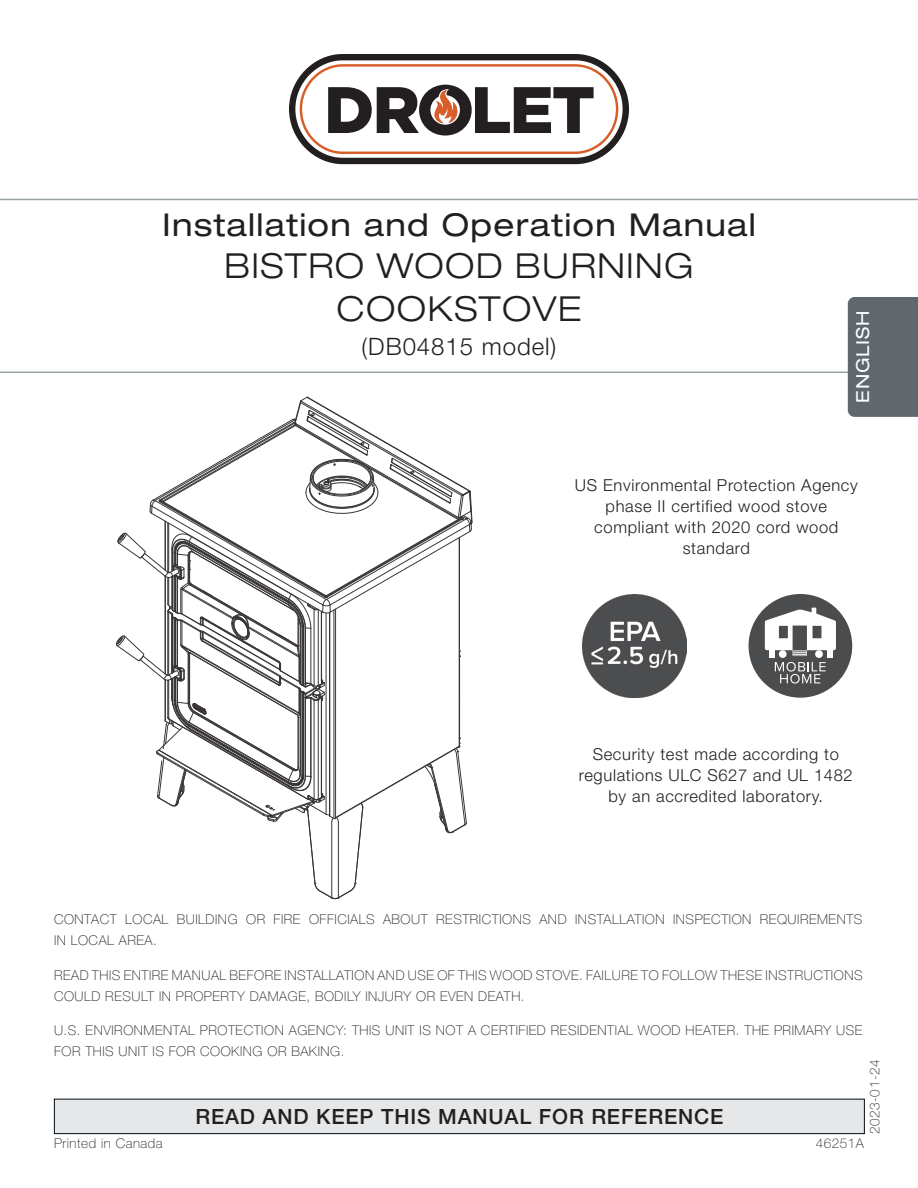
<style>
.page{position:relative;width:918px;height:1188px;background:#fff}
.page>*{position:absolute;margin:0;border:0;box-sizing:border-box;transform-origin:0 0}
.t1{font:300 expanded 34.5px/43.2px "Helvetica Neue LT Std";letter-spacing:.04em;color:#231f20;text-align:center}
.t2{font:expanded 31.5px "Helvetica Neue LT Std";letter-spacing:.04em;color:#231f20}
.t3{font:300 24px "Helvetica Neue LT Std";letter-spacing:.04em;color:#231f20}
.t4{font:500 21px "Helvetica Neue LT Std";letter-spacing:.04em;color:#231f20}
.t5{font:expanded 18px "Helvetica Neue LT Std";letter-spacing:.04em;color:#fff}
.t6{font:300 16.5px/21px "Helvetica Neue LT Std";letter-spacing:.04em;color:#231f20;text-align:center}
.t7{font:100 13.5px/21px "Helvetica Neue LT Std";letter-spacing:.04em;color:#231f20}
</style>
<div class="page">
<hr style="left:0;top:372px;width:918px;height:1px;background:#32444a">
<hr style="left:0;top:199px;width:918px;height:1px;background:#32444a">
<div style="left:848px;top:297px;width:70px;height:120px;background:#60676d"></div>
<div style="left:54px;top:1099px;width:810px;height:35px;background:#e6e7e9"></div>
<div style="left:54px;top:1099px;width:811px;height:35px;border:1px solid #020c11"></div>
<svg style="left:289px;top:54px;width:340px;height:110px"></svg>
<div style="left:749px;top:594px;width:103px;height:104px;background:#4b4c4d;border-radius:50%"></div>
<svg style="left:765px;top:608px;width:71px;height:76px"></svg>
<div style="left:815px;top:650px;width:8px;height:8px;background:#fff;border-radius:50%"></div>
<div style="left:779px;top:650px;width:8px;height:8px;background:#fff;border-radius:50%"></div>
<div style="left:769px;top:651px;width:6px;height:7px;background:#fff"></div>
<div style="left:827px;top:651px;width:6px;height:7px;background:#fff"></div>
<svg style="left:116px;top:396px;width:357px;height:503px"></svg>
<img style="left:583px;top:594px;width:103px;height:104px">
<h2 class="t2" style="left:162px;top:206px;width:595px">Installation and Operation Manual</h2>
<h1 class="t1" style="left:225px;top:243px;width:470px">BISTRO WOOD BURNING<br>COOKSTOVE</h1>
<h3 class="t3" style="left:362px;top:332px;width:196px">(DB04815 model)</h3>
<h3 class="t5" style="left:852px;top:403px;width:93px;rotate:-90deg">ENGLISH</h3>
<p class="t6" style="left:575px;top:475px;width:284px">US Environmental Protection Agency phase II certified wood stove compliant with 2020 cord wood standard</p>
<p class="t6" style="left:579px;top:744px;width:275px">Security test made according to regulations ULC S627 and UL 1482 by an accredited laboratory.</p>
<p class="t7" style="left:54px;top:909px;width:810px">CONTACT LOCAL BUILDING OR FIRE OFFICIALS ABOUT RESTRICTIONS AND INSTALLATION INSPECTION REQUIREMENTS<br>IN LOCAL AREA.</p>
<p class="t7" style="left:54px;top:964px;width:810px">READ THIS ENTIRE MANUAL BEFORE INSTALLATION AND USE OF THIS WOOD STOVE. FAILURE TO FOLLOW THESE INSTRUCTIONS<br>COULD RESULT IN PROPERTY DAMAGE, BODILY INJURY OR EVEN DEATH.</p>
<p class="t7" style="left:54px;top:1020px;width:810px">U.S. ENVIRONMENTAL PROTECTION AGENCY: THIS UNIT IS NOT A CERTIFIED RESIDENTIAL WOOD HEATER. THE PRIMARY USE<br>FOR THIS UNIT IS FOR COOKING OR BAKING.</p>
<h3 class="t4" style="left:195px;top:1104px;width:529px">READ AND KEEP THIS MANUAL FOR REFERENCE</h3>
<p class="t7" style="left:864px;top:1134px;width:76px;rotate:-90deg">2023-01-24</p>
<p class="t7" style="left:54px;top:1133px;width:110px">Printed in Canada</p>
<p class="t7" style="left:816px;top:1133px;width:50px">46251A</p>
</div>
